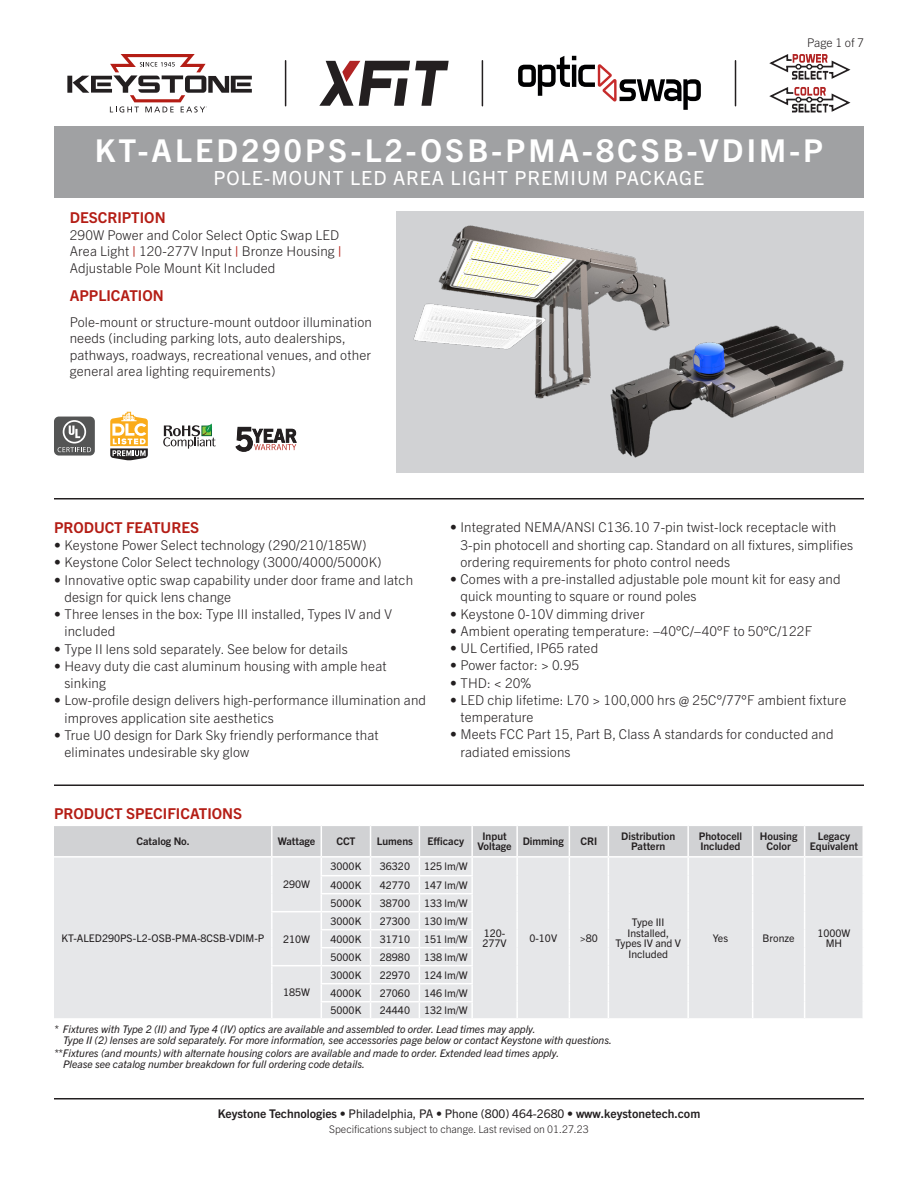
<style>
.page{position:relative;width:918px;height:1188px;background:#fff}
.page>*{position:absolute;margin:0;border:0;box-sizing:border-box;transform-origin:0 0}
.t1{font:700 31.5px "Trade Gothic Next LT Pro";letter-spacing:.1em;color:#fff}
.t2{font:19.5px "Trade Gothic Next LT Pro";letter-spacing:.05em;color:#fff}
.t3{font:700 15px "Trade Gothic Next LT Pro";color:#b41d15}
.t4{font:300 13.5px/17.2px "Trade Gothic Next LT Pro";letter-spacing:.01em;color:#231f20}
.t5{font:700 12px "Trade Gothic Next LT Pro";color:#231f20}
.t6{font:300 12px "Trade Gothic Next LT Pro";color:#231f20}
.t7{font:italic 10.5px/10.5px "Trade Gothic Next LT Pro";color:#231f20}
.t8{font:10.5px/10.5px "Trade Gothic Next LT Pro";color:#231f20;text-align:center}
.t9{font:700 10.5px/10.5px "Trade Gothic Next LT Pro";color:#231f20;text-align:center}
.t10{font:300 10.5px "Trade Gothic Next LT Pro";color:#231f20}
.s1{font-weight:700;color:#b41d15}
.s2{font-weight:400}
</style>
<div class="page">
<hr style="left:54px;top:1098px;width:810px;height:2px;background:#231f20">
<div style="left:54px;top:126px;width:810px;height:72px;background:#a0a1a3"></div>
<hr style="left:54px;top:784px;width:810px;height:2px;background:#231f20">
<hr style="left:54px;top:498px;width:810px;height:2px;background:#231f20">
<div style="left:396px;top:212px;width:468px;height:261px;background:#d1d2d4"></div>
<svg style="left:236px;top:427px;width:61px;height:25px"></svg>
<svg style="left:163px;top:423px;width:53px;height:26px"></svg>
<div style="left:54px;top:417px;width:41px;height:39px;background:#545555;border-radius:5px"></div>
<svg style="left:63px;top:420px;width:23px;height:24px"></svg>
<svg style="left:64px;top:422px;width:20px;height:20px"></svg>
<svg style="left:69px;top:426px;width:11px;height:12px"></svg>
<svg style="left:58px;top:447px;width:33px;height:5px"></svg>
<svg style="left:110px;top:412px;width:38px;height:48px"></svg>
<svg style="left:54px;top:826px;width:809px;height:192px;background:#e3e4e6"></svg>
<img style="left:413px;top:225px;width:255px;height:174px">
<img style="left:580px;top:299px;width:264px;height:159px">
<svg style="left:67px;top:54px;width:185px;height:58px"></svg>
<svg style="left:769px;top:87px;width:82px;height:26px"></svg>
<svg style="left:769px;top:54px;width:82px;height:26px"></svg>
<hr style="left:482px;top:61px;width:1px;height:45px;background:#231f20">
<hr style="left:735px;top:61px;width:1px;height:45px;background:#231f20">
<hr style="left:285px;top:61px;width:1px;height:45px;background:#231f20">
<svg style="left:319px;top:61px;width:130px;height:45px"></svg>
<svg style="left:518px;top:56px;width:183px;height:54px"></svg>
<p class="t6" style="left:807px;top:34px;width:58px">Page 1 of 7</p>
<h1 class="t1" style="left:95px;top:128px;width:730px">KT-ALED290PS-L2-OSB-PMA-8CSB-VDIM-P</h1>
<h2 class="t2" style="left:214px;top:164px;width:492px">POLE-MOUNT LED AREA LIGHT PREMIUM PACKAGE</h2>
<p class="t3" style="left:70px;top:207px;width:97px">DESCRIPTION</p>
<p class="t4" style="left:70px;top:226px;width:273px;line-height:16.5px">290W Power and Color Select Optic Swap LED<br>Area Light <span class="s1">|</span> 120-277V Input <span class="s1">|</span> Bronze Housing <span class="s1">|<br></span>Adjustable Pole Mount Kit Included</p>
<p class="t3" style="left:70px;top:285px;width:96px">APPLICATION</p>
<p class="t4" style="left:70px;top:313px;width:304px;line-height:16.5px">Pole-mount or structure-mount outdoor illumination needs (including parking lots, auto dealerships, pathways, roadways, recreational venues, and other general area lighting requirements)</p>
<p class="t3" style="left:54px;top:517px;width:147px">PRODUCT FEATURES</p>
<p class="t4" style="left:54px;top:536px;width:314px">• Keystone Power Select technology (290/210/185W)</p>
<p class="t4" style="left:54px;top:553px;width:329px">• Keystone Color Select technology (3000/4000/5000K)</p>
<p class="t4" style="left:64px;top:570px;width:350px;text-indent:-10px">• Innovative optic swap capability under door frame and latch design for quick lens change</p>
<p class="t4" style="left:64px;top:605px;width:329px;text-indent:-10px">• Three lenses in the box: Type III installed, Types IV and V included</p>
<p class="t4" style="left:54px;top:639px;width:295px">• Type II lens sold separately. See below for details</p>
<p class="t4" style="left:64px;top:656px;width:324px;text-indent:-10px">• Heavy duty die cast aluminum housing with ample heat sinking</p>
<p class="t4" style="left:64px;top:691px;width:363px;text-indent:-10px">• Low-profile design delivers high-performance illumination and improves application site aesthetics</p>
<p class="t4" style="left:64px;top:725px;width:316px;text-indent:-10px">• True U0 design for Dark Sky friendly performance that eliminates undesirable sky glow</p>
<p class="t4" style="left:460px;top:518px;width:394px;text-indent:-10px">• Integrated NEMA/ANSI C136.10 7-pin twist-lock receptacle with<br>3-pin photocell and shorting cap. Standard on all fixtures, simplifies ordering requirements for photo control needs</p>
<p class="t4" style="left:460px;top:570px;width:382px;text-indent:-10px">• Comes with a pre-installed adjustable pole mount kit for easy and quick mounting to square or round poles</p>
<p class="t4" style="left:450px;top:604px;width:196px">• Keystone 0-10V dimming driver</p>
<p class="t4" style="left:450px;top:622px;width:364px">• Ambient operating temperature: −40°C/−40°F to 50°C/122F</p>
<p class="t4" style="left:450px;top:639px;width:150px">• UL Certified, IP65 rated</p>
<p class="t4" style="left:450px;top:656px;width:131px">• Power factor: &gt; 0.95</p>
<p class="t4" style="left:450px;top:673px;width:83px">• THD: &lt; 20%</p>
<p class="t4" style="left:460px;top:691px;width:387px;text-indent:-10px">• LED chip lifetime: L70 &gt; 100,000 hrs @ 25C°/77°F ambient fixture temperature</p>
<p class="t4" style="left:460px;top:725px;width:375px;text-indent:-10px">• Meets FCC Part 15, Part B, Class A standards for conducted and radiated emissions</p>
<p class="t3" style="left:54px;top:803px;width:190px">PRODUCT SPECIFICATIONS</p>
<p class="t9" style="left:136px;top:835px;width:55px">Catalog No.</p>
<p class="t9" style="left:278px;top:835px;width:39px">Wattage</p>
<p class="t9" style="left:336px;top:835px;width:21px">CCT</p>
<p class="t9" style="left:377px;top:835px;width:38px">Lumens</p>
<p class="t9" style="left:428px;top:835px;width:38px">Efficacy</p>
<p class="t9" style="left:478px;top:830px;width:36px">Input<br>Voltage</p>
<p class="t9" style="left:523px;top:835px;width:43px">Dimming</p>
<p class="t9" style="left:580px;top:835px;width:18px">CRI</p>
<p class="t9" style="left:621px;top:830px;width:56px">Distribution<br>Pattern</p>
<p class="t9" style="left:699px;top:830px;width:45px;text-align:left">Photocell<br>Included</p>
<p class="t9" style="left:760px;top:830px;width:39px">Housing<br>Color</p>
<p class="t9" style="left:810px;top:830px;width:50px">Legacy<br>Equivalent</p>
<p class="t8" style="left:62px;top:932px;width:204px">KT-ALED290PS-L2-OSB-PMA-8CSB-VDIM-P</p>
<p class="t8" style="left:283px;top:879px;width:28px">290W</p>
<p class="t8" style="left:283px;top:933px;width:28px">210W</p>
<p class="t8" style="left:331px;top:861px;width:32px">3000K</p>
<p class="t8" style="left:380px;top:861px;width:32px">36320</p>
<p class="t8" style="left:424px;top:861px;width:45px">125 lm/W</p>
<p class="t8" style="left:331px;top:879px;width:32px">4000K</p>
<p class="t8" style="left:380px;top:879px;width:32px">42770</p>
<p class="t8" style="left:424px;top:879px;width:45px">147 lm/W</p>
<p class="t8" style="left:331px;top:897px;width:32px">5000K</p>
<p class="t8" style="left:380px;top:897px;width:32px">38700</p>
<p class="t8" style="left:424px;top:897px;width:45px">133 lm/W</p>
<p class="t8" style="left:331px;top:915px;width:32px">3000K</p>
<p class="t8" style="left:380px;top:915px;width:32px">27300</p>
<p class="t8" style="left:424px;top:915px;width:45px">130 lm/W</p>
<p class="t8" style="left:331px;top:933px;width:32px">4000K</p>
<p class="t8" style="left:380px;top:933px;width:32px">31710</p>
<p class="t8" style="left:424px;top:933px;width:45px">151 lm/W</p>
<p class="t8" style="left:331px;top:951px;width:32px">5000K</p>
<p class="t8" style="left:380px;top:951px;width:32px">28980</p>
<p class="t8" style="left:424px;top:951px;width:45px">138 lm/W</p>
<p class="t8" style="left:483px;top:927px;width:26px;text-align:left">120-<br>277V</p>
<p class="t8" style="left:529px;top:932px;width:29px">0-10V</p>
<p class="t8" style="left:580px;top:932px;width:20px">&gt;80</p>
<p class="t8" style="left:615px;top:916px;width:67px">Type III<br>Installed,<br>Types IV and V<br>Included</p>
<p class="t8" style="left:331px;top:969px;width:32px">3000K</p>
<p class="t8" style="left:380px;top:969px;width:32px">22970</p>
<p class="t8" style="left:424px;top:969px;width:45px">124 lm/W</p>
<p class="t8" style="left:331px;top:987px;width:32px">4000K</p>
<p class="t8" style="left:380px;top:987px;width:32px">27060</p>
<p class="t8" style="left:424px;top:987px;width:45px">146 lm/W</p>
<p class="t8" style="left:331px;top:1005px;width:32px">5000K</p>
<p class="t8" style="left:380px;top:1005px;width:32px">24440</p>
<p class="t8" style="left:424px;top:1005px;width:45px">132 lm/W</p>
<p class="t7" style="left:63px;top:1023px;width:551px;text-indent:-9px">* Fixtures with Type 2 (II) and Type 4 (IV) optics are available and assembled to order. Lead times may apply.<br>Type II (2) lenses are sold separately. For more information, see accessories page below or contact Keystone with questions.</p>
<p class="t7" style="left:63px;top:1047px;width:498px;text-indent:-9px">**Fixtures (and mounts) with alternate housing colors are available and made to order. Extended lead times apply.<br>Please see catalog number breakdown for full ordering code details.</p>
<p class="t8" style="left:283px;top:987px;width:28px">185W</p>
<p class="t8" style="left:713px;top:932px;width:17px">Yes</p>
<p class="t8" style="left:763px;top:932px;width:34px">Bronze</p>
<p class="t8" style="left:817px;top:927px;width:34px">1000W<br>MH</p>
<p class="t5" style="left:218px;top:1105px;width:484px">Keystone Technologies <span class="s2">• Philadelphia, PA • Phone (800) 464-2680 •</span> www.keystonetech.com</p>
<p class="t10" style="left:329px;top:1122px;width:261px">Specifications subject to change. Last revised on 01.27.23</p>
</div>
